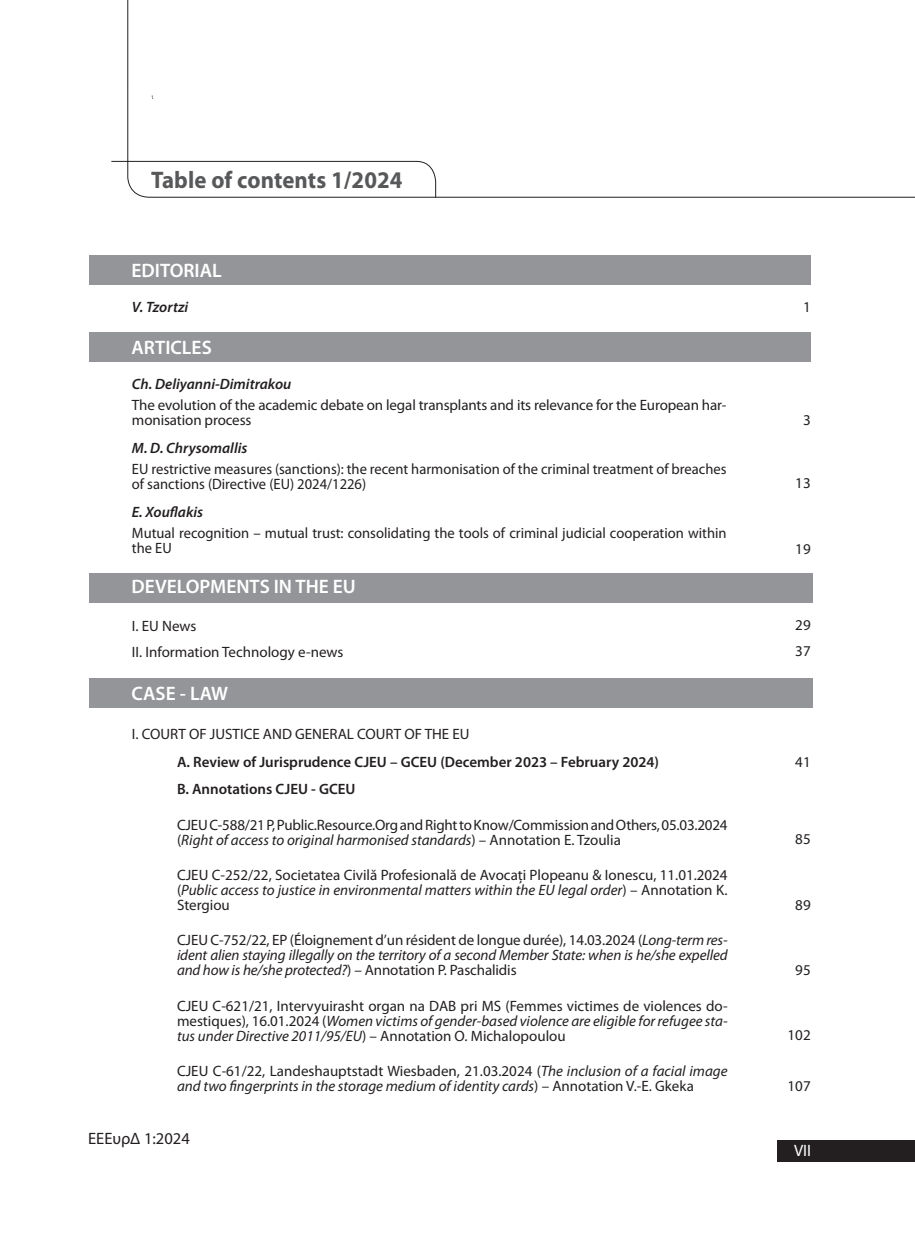
<style>
.page{position:relative;width:915px;height:1255px;background:#fff}
.page>*{position:absolute;margin:0;border:0;box-sizing:border-box;transform-origin:0 0}
.ΤΙΤΛΟΣ_ΠΕΡΙΕΧΟΜΕΝΑ{font:700 24px "Myriad Pro";letter-spacing:.005em;color:#57585a;scale:.95 1}
.ΤΙΤΛΟΙ_ΠΕΡΙΕΧΟΜΕΝΑ{font:600 19.5px "Myriad Pro";color:#fff}
.t1{font:16.5px "Myriad Pro";color:#231f20}
.t2{font:16.5px "Myriad Pro";color:#fff}
.ΚΕΙΜΕΝΟ_ΝΟΜ_ΠΕΡ{font:15px/15px "Myriad Pro";color:#231f20;text-align:justify}
.ΚΕΙΜΕΝΟ_ΝΟΜ_ΠΕΡ-2{font:italic 15px/15px "Myriad Pro";letter-spacing:-.01em;color:#231f20;text-align:justify}
.ΚΕΙΜΕΝΟ_ΑΡΘΡΑ_ΠΕΡ{font:15px/15px "Myriad Pro";color:#231f20}
.ΚΕΙΜΕΝΟ_ΝΟΜ_SEMIBOLD{font:600 15px "Myriad Pro";color:#231f20}
.KEIMENO_ITALIC{font:italic 600 15px "Myriad Pro";color:#231f20}
.ΟΝΟΜΑ_ΑΡΘΡΑ_ΠΕΡ{font:italic 600 15px "Myriad Pro";color:#231f20}
.s1{font-style:italic}
.s2{font-style:normal}
</style>
<div class="page">
<div style="left:777px;top:1140px;width:137px;height:21px;background:#231f20"></div>
<hr style="left:127px;top:0;width:1px;height:86px;background:#231f20">
<svg style="left:127px;top:85px;width:787px;height:113px"></svg>
<div style="left:89px;top:331px;width:721px;height:30px;background:#939598"></div>
<div style="left:89px;top:255px;width:721px;height:30px;background:#939598"></div>
<div style="left:89px;top:572px;width:723px;height:30px;background:#939598"></div>
<div style="left:89px;top:677px;width:723px;height:30px;background:#939598"></div>
<p class="ΤΙΤΛΟΣ_ΠΕΡΙΕΧΟΜΕΝΑ" style="left:151px;top:164px;width:266px">Table of contents 1/2024</p>
<p class="ΤΙΤΛΟΙ_ΠΕΡΙΕΧΟΜΕΝΑ" style="left:131px;top:258px;width:92px">EDITORIAL</p>
<p class="KEIMENO_ITALIC" style="left:132px;top:298px;width:58px">V. Tzortzi</p>
<p class="ΤΙΤΛΟΙ_ΠΕΡΙΕΧΟΜΕΝΑ" style="left:131px;top:334px;width:82px">ARTICLES</p>
<p class="KEIMENO_ITALIC" style="left:132px;top:374px;width:161px">Ch. Deliyanni-Dimitrakou</p>
<p class="ΚΕΙΜΕΝΟ_ΑΡΘΡΑ_ΠΕΡ" style="left:132px;top:397px;width:596px">The evolution of the academic debate on legal transplants and its relevance for the European har&shy;monisation process</p>
<p class="ΟΝΟΜΑ_ΑΡΘΡΑ_ΠΕΡ" style="left:132px;top:438px;width:117px">M. D. Chrysomallis</p>
<p class="ΚΕΙΜΕΝΟ_ΑΡΘΡΑ_ΠΕΡ" style="left:132px;top:461px;width:596px">EU restrictive measures (sanctions): the recent harmonisation of the criminal treatment of breaches of sanctions (Directive (EU) 2024/1226)</p>
<p class="ΟΝΟΜΑ_ΑΡΘΡΑ_ΠΕΡ" style="left:132px;top:502px;width:73px">E. Xouflakis</p>
<p class="ΚΕΙΜΕΝΟ_ΑΡΘΡΑ_ΠΕΡ" style="left:132px;top:525px;width:596px">Mutual recognition – mutual trust: consolidating the tools of criminal judicial cooperation within the EU</p>
<p class="ΤΙΤΛΟΙ_ΠΕΡΙΕΧΟΜΕΝΑ" style="left:132px;top:574px;width:226px">DEVELOPMENTS IN THE EU</p>
<p class="ΚΕΙΜΕΝΟ_ΝΟΜ_ΠΕΡ" style="left:132px;top:617px;width:66px">I. EU News</p>
<p class="ΚΕΙΜΕΝΟ_ΝΟΜ_ΠΕΡ" style="left:132px;top:644px;width:213px">II. Information Technology e-news</p>
<p class="ΤΙΤΛΟΙ_ΠΕΡΙΕΧΟΜΕΝΑ" style="left:132px;top:680px;width:98px">CASE - LAW</p>
<p class="ΚΕΙΜΕΝΟ_ΝΟΜ_ΠΕΡ" style="left:132px;top:726px;width:339px">Ι. COURT OF JUSTICE AND GENERAL COURT OF THE EU</p>
<p class="ΚΕΙΜΕΝΟ_ΝΟΜ_SEMIBOLD" style="left:177px;top:752px;width:483px">Α. Review of Jurisprudence CJEU – GCEU (December 2023 – February 2024)</p>
<p class="ΚΕΙΜΕΝΟ_ΝΟΜ_SEMIBOLD" style="left:177px;top:779px;width:180px">Β. Annotations CJEU - GCEU</p>
<p class="ΚΕΙΜΕΝΟ_ΝΟΜ_ΠΕΡ" style="left:177px;top:817px;width:552px">CJEU C‑588/21 P, Public.Resource.Org and Right to Know/Commission and Others, 05.03.2024 (<span class="s1">Right of access to original harmonised standards</span>) – Annotation E. Tzoulia</p>
<p class="ΚΕΙΜΕΝΟ_ΝΟΜ_ΠΕΡ" style="left:177px;top:867px;width:552px">CJEU C-252/22, Societatea Civilă Profesională de Avocaţi Plopeanu &amp; Ionescu, 11.01.2024 (<span class="s1">Public access to justice in environmental matters within the EU legal order</span>) – Annotation K.<br>Stergiou</p>
<p class="ΚΕΙΜΕΝΟ_ΝΟΜ_ΠΕΡ-2" style="left:177px;top:932px;width:552px"><span class="s2">CJEU C-752/22, EP (Éloignement d’un résident de longue durée), 14.03.2024 (</span>Long-term res&shy;ident alien staying illegally on the territory of a second Member State: when is he/she expelled and how is he/she protected?<span class="s2">) – Annotation P. Paschalidis</span></p>
<p class="ΚΕΙΜΕΝΟ_ΝΟΜ_ΠΕΡ" style="left:177px;top:997px;width:552px">CJEU C-621/21, Intervyuirasht organ na DAB pri MS (Femmes victimes de violences do&shy;mestiques), 16.01.2024 (<span class="s1">Women victims of gender-based violence are eligible for refugee sta&shy;tus under Directive 2011/95/EU</span>) – Annotation O. Michalopoulou</p>
<p class="ΚΕΙΜΕΝΟ_ΝΟΜ_ΠΕΡ-2" style="left:177px;top:1063px;width:552px"><span class="s2">CJEU C-61/22, Landeshauptstadt Wiesbaden, 21.03.2024 (</span>Τhe inclusion of a facial image and two fingerprints in the storage medium of identity cards<span class="s2">) – Annotation V.-E. Gkeka</span></p>
<p class="t1" style="left:88px;top:1128px;width:103px">ΕΕΕυρΔ 1:2024</p>
<p class="ΚΕΙΜΕΝΟ_ΝΟΜ_ΠΕΡ" style="left:802px;top:299px;width:9px">1</p>
<p class="ΚΕΙΜΕΝΟ_ΝΟΜ_ΠΕΡ" style="left:802px;top:412px;width:9px">3</p>
<p class="ΚΕΙΜΕΝΟ_ΝΟΜ_ΠΕΡ" style="left:795px;top:475px;width:17px">13</p>
<p class="ΚΕΙΜΕΝΟ_ΝΟΜ_ΠΕΡ" style="left:795px;top:540px;width:17px">19</p>
<p class="ΚΕΙΜΕΝΟ_ΝΟΜ_ΠΕΡ" style="left:795px;top:617px;width:17px">29</p>
<p class="ΚΕΙΜΕΝΟ_ΝΟΜ_ΠΕΡ" style="left:795px;top:643px;width:17px">37</p>
<p class="ΚΕΙΜΕΝΟ_ΝΟΜ_ΠΕΡ" style="left:795px;top:753px;width:17px">41</p>
<p class="ΚΕΙΜΕΝΟ_ΝΟΜ_ΠΕΡ" style="left:795px;top:831px;width:17px">85</p>
<p class="ΚΕΙΜΕΝΟ_ΝΟΜ_ΠΕΡ" style="left:795px;top:897px;width:17px">89</p>
<p class="ΚΕΙΜΕΝΟ_ΝΟΜ_ΠΕΡ" style="left:795px;top:962px;width:17px">95</p>
<p class="ΚΕΙΜΕΝΟ_ΝΟΜ_ΠΕΡ" style="left:787px;top:1026px;width:25px">102</p>
<p class="ΚΕΙΜΕΝΟ_ΝΟΜ_ΠΕΡ" style="left:787px;top:1078px;width:25px">107</p>
<p class="t2" style="left:793px;top:1139px;width:19px">VII</p>
</div>
